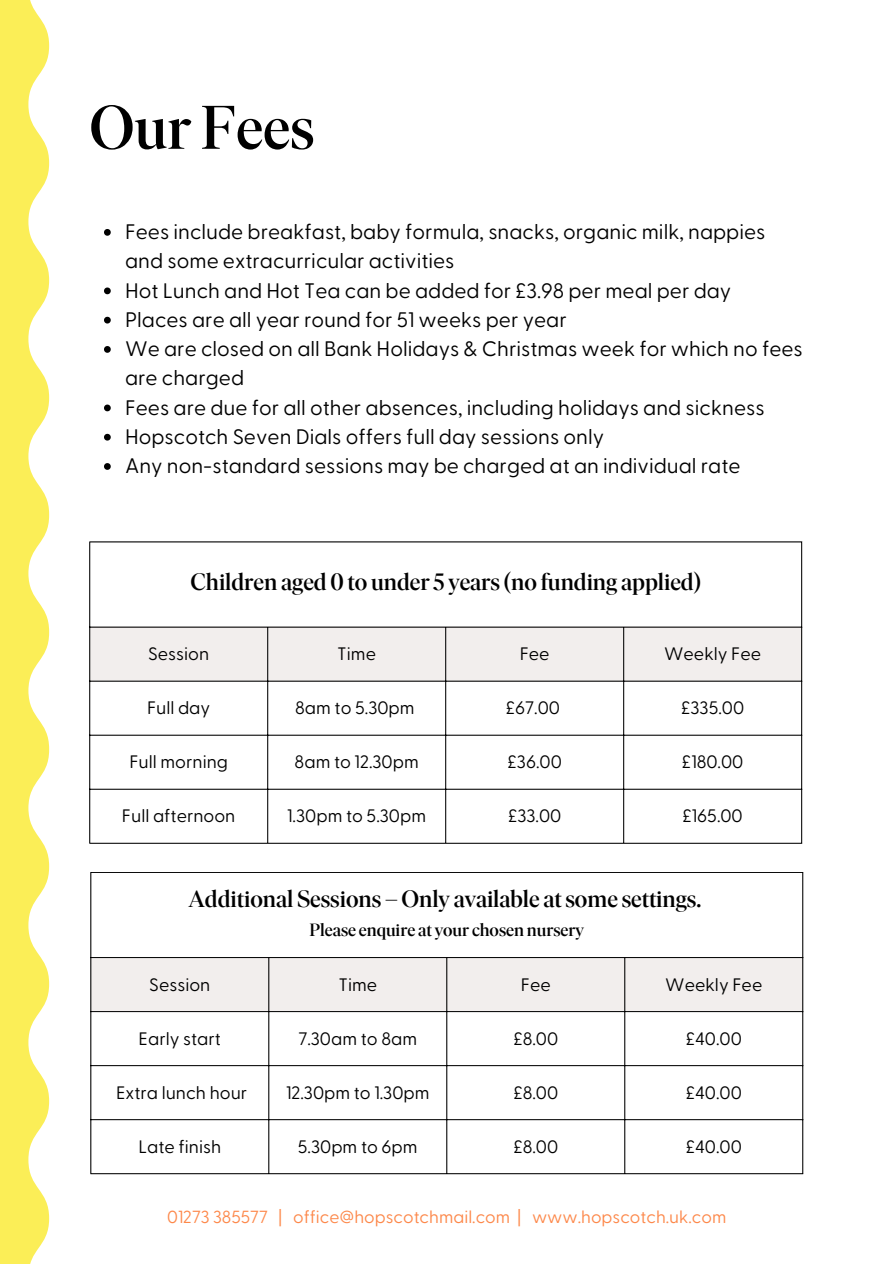
<style>
.page{position:relative;width:894px;height:1264px;background:#fff}
.page>*{position:absolute;margin:0;border:0;box-sizing:border-box;transform-origin:0 0}
.t1{font:500 61.35px "Ivar Display";color:#000}
.t2{font:500 24px "Ivar Display";color:#000}
.t3{font:21px/29.2px "Greycliff CF";color:#000}
.t4{font:18px "Greycliff CF";color:#000}
.t5{font:500 18px "Ivar Display";color:#000}
.t6{font:17.55px "Greycliff CF";color:#fd884a}
</style>
<div class="page">
<svg style="left:90px;top:627px;width:711px;height:215px"></svg>
<hr style="left:89px;top:542px;width:1px;height:300px;background:#000">
<hr style="left:267px;top:627px;width:1px;height:215px;background:#000">
<hr style="left:445px;top:627px;width:1px;height:215px;background:#000">
<hr style="left:623px;top:627px;width:1px;height:215px;background:#000">
<hr style="left:801px;top:542px;width:1px;height:300px;background:#000">
<hr style="left:89px;top:541px;width:712px;height:1px;background:#000">
<hr style="left:89px;top:626px;width:712px;height:1px;background:#000">
<hr style="left:89px;top:680px;width:712px;height:1px;background:#000">
<hr style="left:89px;top:734px;width:712px;height:1px;background:#000">
<hr style="left:89px;top:788px;width:712px;height:1px;background:#000">
<hr style="left:89px;top:842px;width:712px;height:1px;background:#000">
<svg style="left:104px;top:229px;width:7px;height:7px"></svg>
<svg style="left:104px;top:287px;width:7px;height:7px"></svg>
<svg style="left:104px;top:317px;width:7px;height:6px"></svg>
<svg style="left:104px;top:346px;width:7px;height:7px"></svg>
<svg style="left:104px;top:404px;width:7px;height:7px"></svg>
<svg style="left:104px;top:434px;width:7px;height:6px"></svg>
<svg style="left:104px;top:463px;width:7px;height:7px"></svg>
<svg style="left:0;top:0;width:49px;height:1263px;fill:#fbee57"></svg>
<svg style="left:91px;top:958px;width:711px;height:215px"></svg>
<hr style="left:90px;top:872px;width:1px;height:301px;background:#000">
<hr style="left:268px;top:957px;width:1px;height:216px;background:#000">
<hr style="left:446px;top:957px;width:1px;height:216px;background:#000">
<hr style="left:624px;top:957px;width:1px;height:216px;background:#000">
<hr style="left:802px;top:872px;width:1px;height:301px;background:#000">
<hr style="left:90px;top:872px;width:713px;height:1px;background:#000">
<hr style="left:90px;top:957px;width:713px;height:1px;background:#000">
<hr style="left:90px;top:1011px;width:713px;height:1px;background:#000">
<hr style="left:90px;top:1065px;width:713px;height:1px;background:#000">
<hr style="left:90px;top:1119px;width:713px;height:1px;background:#000">
<hr style="left:90px;top:1173px;width:713px;height:1px;background:#000">
<p class="t1" style="left:89px;top:103px;width:226px">Our Fees</p>
<p class="t3" style="left:125px;top:216px;width:641px">Fees include breakfast, baby formula, snacks, organic milk, nappies and some extracurricular activities</p>
<p class="t3" style="left:125px;top:274px;width:607px">Hot Lunch and Hot Tea can be added for £3.98 per meal per day</p>
<p class="t3" style="left:125px;top:304px;width:443px">Places are all year round for 51 weeks per year</p>
<p class="t3" style="left:125px;top:333px;width:679px">We are closed on all Bank Holidays &amp; Christmas week for which no fees are charged</p>
<p class="t3" style="left:125px;top:391px;width:641px">Fees are due for all other absences, including holidays and sickness</p>
<p class="t3" style="left:125px;top:421px;width:480px">Hopscotch Seven Dials offers full day sessions only</p>
<p class="t3" style="left:125px;top:450px;width:617px">Any non-standard sessions may be charged at an individual rate</p>
<p class="t2" style="left:190px;top:571px;width:512px">Children aged 0 to under 5 years (no funding applied)</p>
<h1 class="t4" style="left:148px;top:642px;width:63px">Session</h1>
<p class="t4" style="left:337px;top:642px;width:40px">Time</p>
<p class="t4" style="left:519px;top:642px;width:31px">Fee</p>
<p class="t4" style="left:664px;top:642px;width:99px">Weekly Fee</p>
<p class="t4" style="left:147px;top:696px;width:65px">Full day</p>
<p class="t4" style="left:295px;top:696px;width:121px">8am to 5.30pm</p>
<p class="t4" style="left:505px;top:696px;width:56px">£67.00</p>
<p class="t4" style="left:681px;top:696px;width:64px">£335.00</p>
<p class="t4" style="left:129px;top:750px;width:100px">Full morning</p>
<p class="t4" style="left:294px;top:750px;width:126px">8am to 12.30pm</p>
<p class="t4" style="left:507px;top:750px;width:56px">£36.00</p>
<p class="t4" style="left:681px;top:750px;width:63px">£180.00</p>
<p class="t4" style="left:122px;top:804px;width:115px">Full afternoon</p>
<p class="t4" style="left:287px;top:804px;width:140px">1.30pm to 5.30pm</p>
<p class="t4" style="left:508px;top:804px;width:55px">£33.00</p>
<p class="t4" style="left:682px;top:804px;width:62px">£165.00</p>
<p class="t2" style="left:188px;top:889px;width:514px">Additional Sessions – Only available at some settings.</p>
<p class="t5" style="left:309px;top:922px;width:276px">Please enquire at your chosen nursery</p>
<p class="t4" style="left:149px;top:972px;width:63px">Session</p>
<p class="t4" style="left:338px;top:972px;width:40px">Time</p>
<p class="t4" style="left:520px;top:972px;width:31px">Fee</p>
<p class="t4" style="left:665px;top:972px;width:99px">Weekly Fee</p>
<p class="t4" style="left:139px;top:1026px;width:84px">Early start</p>
<p class="t4" style="left:298px;top:1026px;width:120px">7.30am to 8am</p>
<p class="t4" style="left:513px;top:1026px;width:46px">£8.00</p>
<p class="t4" style="left:685px;top:1026px;width:58px">£40.00</p>
<p class="t4" style="left:116px;top:1080px;width:133px">Extra lunch hour</p>
<p class="t4" style="left:286px;top:1080px;width:145px">12.30pm to 1.30pm</p>
<p class="t4" style="left:513px;top:1080px;width:46px">£8.00</p>
<p class="t4" style="left:685px;top:1080px;width:58px">£40.00</p>
<p class="t4" style="left:138px;top:1134px;width:84px">Late finish</p>
<p class="t4" style="left:298px;top:1134px;width:121px">5.30pm to 6pm</p>
<p class="t4" style="left:513px;top:1134px;width:46px">£8.00</p>
<p class="t4" style="left:685px;top:1134px;width:58px">£40.00</p>
<p class="t6" style="left:167px;top:1205px;width:560px">01273 385577 | office@hopscotchmail.com | www.hopscotch.uk.com</p>
</div>
